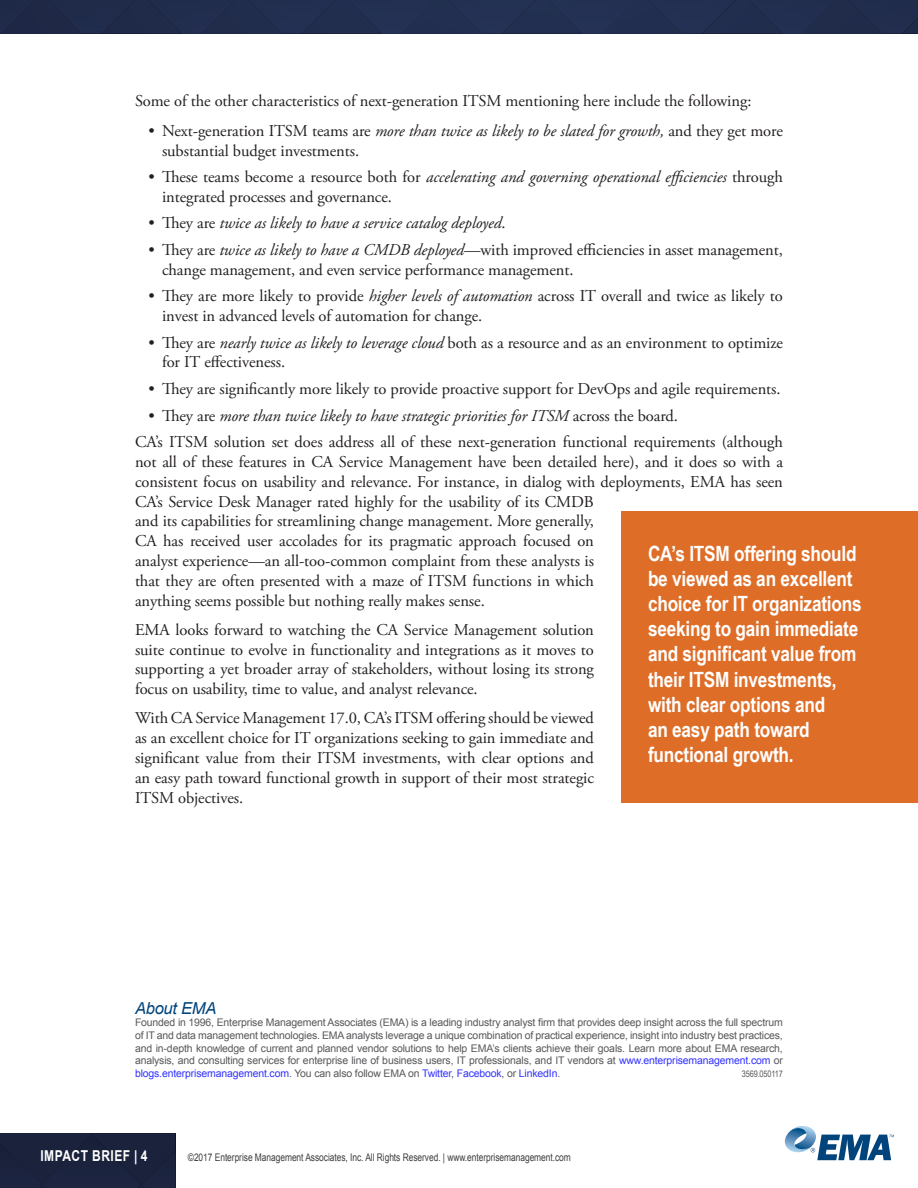
<style>
.page{position:relative;width:918px;height:1188px;background:#fff}
.page>*{position:absolute;margin:0;border:0;box-sizing:border-box;transform-origin:0 0}
.Pull_quote{font:700 21px/25.2px "Arial Narrow";letter-spacing:-.01em;color:#fff}
.t1{font:16.5px/19.8px "Adobe Garamond Pro";letter-spacing:-.005em;color:#231f20}
.t2{font:italic 16.5px "Adobe Garamond Pro";letter-spacing:-.005em;color:#231f20}
.Heading_2{font:italic 16.5px "Arial";letter-spacing:-.015em;color:#00447b}
.t3{font:700 15px "Arial";letter-spacing:.04em;color:#fff;scale:.8 1}
.EMA_boilerplate{font:10.5px/12.6px "Arial";letter-spacing:-.015em;color:#57585a;text-align:justify}
.t4{font:10.5px "Arial";letter-spacing:-.005em;color:#3e3e3f;scale:.8 1}
.EMA_boilerplate-2{font:9px "Arial Narrow";letter-spacing:-.015em;color:#57585a}
.s1{font-style:italic}
.s2{font-style:normal}
.s3{color:#33f}
</style>
<div class="page">
<div style="left:0;top:0;width:918px;height:34px;background:#222e4e"></div>
<svg style="left:784px;top:1126px;width:110px;height:34px"></svg>
<div style="left:0;top:1133px;width:176px;height:55px;background:#1a223c"></div>
<div style="left:621px;top:512px;width:297px;height:291px;background:#de6d27"></div>
<p class="t1" style="left:135px;top:92px;width:618px">Some of the other characteristics of next-generation ITSM mentioning here include the following:</p>
<p class="t1" style="left:162px;top:121px;width:623px;text-indent:-14px">• Next-generation ITSM teams are <span class="s1">more than twice as likely to be slated for growth,</span> and they get more substantial budget investments.</p>
<p class="t1" style="left:162px;top:168px;width:623px;text-indent:-14px">• These teams become a resource both for <span class="s1">accelerating and governing operational efficiencies</span> through integrated processes and governance.</p>
<p class="t2" style="left:148px;top:213px;width:359px"><span class="s2">• They are</span> twice as likely to have a service catalog deployed<span class="s2">.</span></p>
<p class="t1" style="left:162px;top:240px;width:623px;text-indent:-14px">• They are <span class="s1">twice as likely to have a CMDB deployed</span>—with improved efficiencies in asset management, change management, and even service performance management.</p>
<p class="t1" style="left:162px;top:287px;width:622px;text-indent:-14px">• They are more likely to provide <span class="s1">higher levels of automation</span> across IT overall and twice as likely to invest in advanced levels of automation for change.</p>
<p class="t1" style="left:162px;top:333px;width:622px;text-indent:-14px">• They are <span class="s1">nearly twice as likely to leverage cloud</span> both as a resource and as an environment to optimize for IT effectiveness.</p>
<p class="t1" style="left:148px;top:379px;width:634px">• They are significantly more likely to provide proactive support for DevOps and agile requirements.</p>
<p class="t2" style="left:148px;top:405px;width:531px"><span class="s2">• They are</span> more than twice likely to have strategic priorities for ITSM <span class="s2">across the board.</span></p>
<p class="t1" style="left:135px;top:433px;width:650px">CA’s ITSM solution set does address all of these next-generation functional requirements (although not all of these features in CA Service Management have been detailed here), and it does so with a consistent focus on usability and relevance. For instance, in dialog with deployments, EMA has seen CA’s Service Desk Manager rated highly for the usability of its CMDB<br>and its capabilities for streamlining change management. More generally,<br>CA has received user accolades for its pragmatic approach focused on<br>analyst experience—an all-too-common complaint from these analysts is<br>that they are often presented with a maze of ITSM functions in which<br>anything seems possible but nothing really makes sense.</p>
<p class="t1" style="left:135px;top:620px;width:460px;text-align:justify">EMA looks forward to watching the CA Service Management solution suite continue to evolve in functionality and integrations as it moves to supporting a yet broader array of stakeholders, without losing its strong focus on usability, time to value, and analyst relevance.</p>
<p class="t1" style="left:135px;top:709px;width:461px;text-align:justify">With CA Service Management 17.0, CA’s ITSM offering should be viewed as an excellent choice for IT organizations seeking to gain immediate and significant value from their ITSM investments, with clear options and an easy path toward functional growth in support of their most strategic ITSM objectives.</p>
<p class="Pull_quote" style="left:648px;top:540px;width:215px">CA’s ITSM offering should be viewed as an excellent choice for IT organizations seeking to gain immediate and significant value from their ITSM investments, with clear options and<br>an easy path toward functional growth.</p>
<p class="Heading_2" style="left:135px;top:997px;width:83px">About EMA</p>
<p class="EMA_boilerplate" style="left:135px;top:1017px;width:649px">Founded in 1996, Enterprise Management Associates (EMA) is a leading industry analyst firm that provides deep insight across the full spectrum of IT and data management technologies. EMA analysts leverage a unique combination of practical experience, insight into industry best practices, and in-depth knowledge of current and planned vendor solutions to help EMA’s clients achieve their goals. Learn more about EMA research, analysis, and consulting services for enterprise line of business users, IT professionals, and IT vendors at <span class="s3">www.enterprisemanagement.com</span> or <span class="s3">blogs.enterprisemanagement.com</span>. You can also follow EMA on <span class="s3">Twitter</span>, <span class="s3">Facebook</span>, or <span class="s3">LinkedIn</span>.</p>
<p class="EMA_boilerplate-2" style="left:742px;top:1067px;width:43px">3569.050117</p>
<p class="t3" style="left:40px;top:1146px;width:135px">IMPACT BRIEF | 4</p>
<p class="t4" style="left:188px;top:1150px;width:480px">©2017 Enterprise Management Associates, Inc. All Rights Reserved. | www.enterprisemanagement.com</p>
</div>
